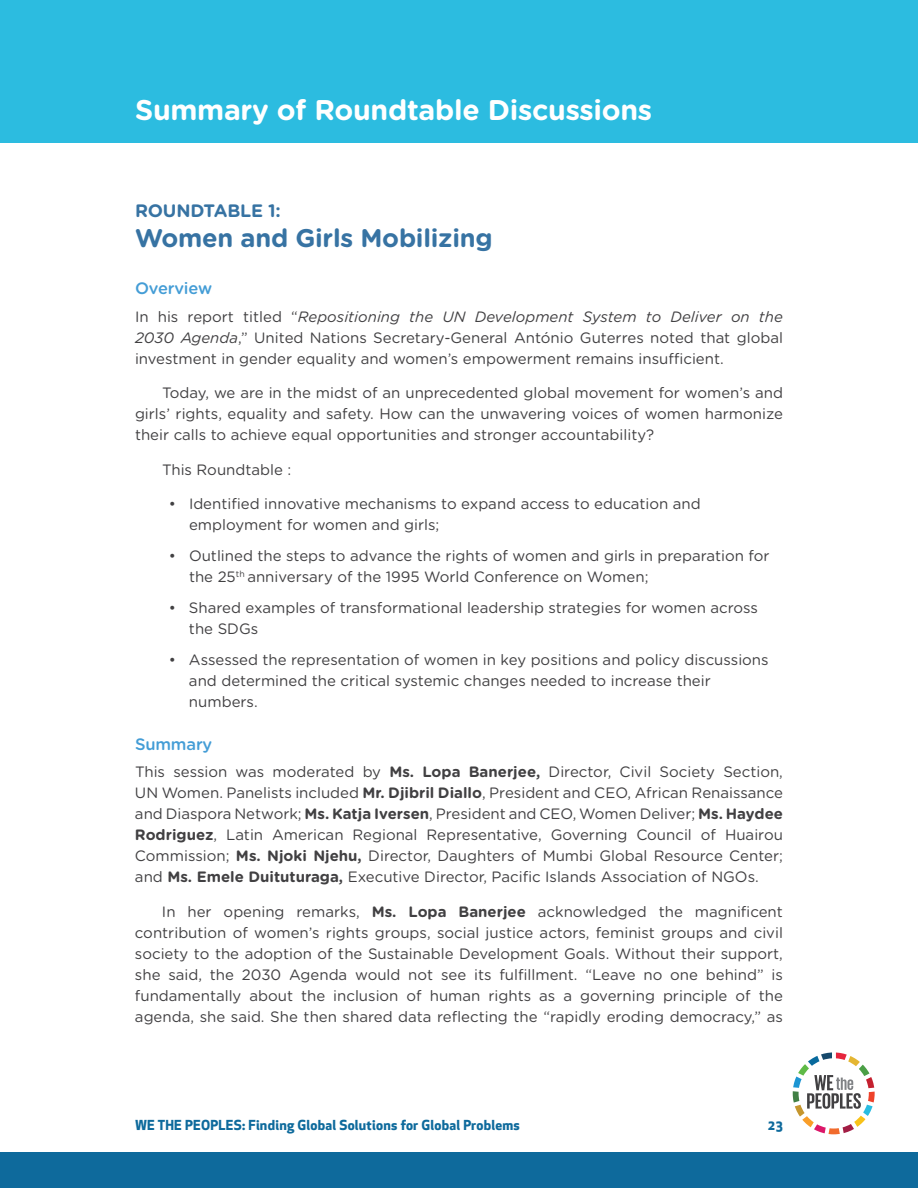
<style>
.page{position:relative;width:918px;height:1188px;background:#fff}
.page>*{position:absolute;margin:0;border:0;box-sizing:border-box;transform-origin:0 0}
.t1{font:700 28.5px "Gotham Rounded";letter-spacing:-.01em;color:#fff}
.t2{font:700 25.5px "Gotham Rounded";letter-spacing:-.01em;color:#3773a3}
.t3{font:700 18px "Gotham Rounded";letter-spacing:-.01em;color:#3773a3}
.t4{font:500 16.5px "Gotham Rounded";letter-spacing:-.01em;color:#449dd6}
.t5{font:15px/21px "Gotham Rounded";color:#414042;text-align:justify}
.t6{font:700 13.5px "Apex New";letter-spacing:.02em;color:#0e6a9c}
.s1{font-style:italic}
.s2{font-weight:700}
</style>
<div class="page">
<div style="left:0;top:1152px;width:918px;height:36px;background:#0e6a9c"></div>
<svg style="left:793px;top:1052px;width:82px;height:82px"></svg>
<div style="left:0;top:0;width:918px;height:143px;background:#2cbce0"></div>
<h1 class="t1" style="left:135px;top:89px;width:519px">Summary of Roundtable Discussions</h1>
<p class="t3" style="left:135px;top:198px;width:147px">ROUNDTABLE 1:</p>
<h2 class="t2" style="left:135px;top:220px;width:359px">Women and Girls Mobilizing</h2>
<p class="t4" style="left:135px;top:277px;width:79px">Overview</p>
<p class="t5" style="left:135px;top:306px;width:650px">In his report titled “<span class="s1">Repositioning the UN Development System to Deliver on the 2030 Agenda</span>,” United Nations Secretary-General António Guterres noted that global investment in gender equality and women’s empowerment remains insufficient.</p>
<p class="t5" style="left:135px;top:382px;width:650px;text-indent:27px">Today, we are in the midst of an unprecedented global movement for women’s and girls’ rights, equality and safety. How can the unwavering voices of women harmonize their calls to achieve equal opportunities and stronger accountability?</p>
<p class="t5" style="left:162px;top:459px;width:131px">This Roundtable :</p>
<p class="t5" style="left:189px;top:493px;width:513px;text-indent:-20px">• Identified innovative mechanisms to expand access to education and employment for women and girls;</p>
<p class="t5" style="left:189px;top:545px;width:582px;text-indent:-20px">• Outlined the steps to advance the rights of women and girls in preparation for the 25<sup>th</sup> anniversary of the 1995 World Conference on Women;</p>
<p class="t5" style="left:189px;top:596px;width:570px;text-indent:-20px">• Shared examples of transformational leadership strategies for women across the SDGs</p>
<p class="t5" style="left:189px;top:648px;width:581px;text-align:left;text-indent:-20px">• Assessed the representation of women in key positions and policy discussions and determined the critical systemic changes needed to increase their numbers.</p>
<p class="t4" style="left:135px;top:732px;width:79px">Summary</p>
<p class="t5" style="left:135px;top:761px;width:650px">This session was moderated by <span class="s2">Ms. Lopa Banerjee,</span> Director, Civil Society Section, UN Women. Panelists included <span class="s2">Mr. Djibril Diallo</span>, President and CEO, African Renaissance and Diaspora Network; <span class="s2">Ms. Katja Iversen</span>, President and CEO, Women Deliver; <span class="s2">Ms. Haydee Rodriguez</span>, Latin American Regional Representative, Governing Council of Huairou Commission; <span class="s2">Ms. Njoki Njehu,</span> Director, Daughters of Mumbi Global Resource Center; and <span class="s2">Ms. Emele Duituturaga,</span> Executive Director, Pacific Islands Association of NGOs.</p>
<p class="t5" style="left:135px;top:900px;width:650px;text-indent:27px">In her opening remarks, <span class="s2">Ms. Lopa Banerjee</span> acknowledged the magnificent contribution of women’s rights groups, social justice actors, feminist groups and civil society to the adoption of the Sustainable Development Goals. Without their support, she said, the 2030 Agenda would not see its fulfillment. “Leave no one behind” is fundamentally about the inclusion of human rights as a governing principle of the agenda, she said. She then shared data reflecting the “rapidly eroding democracy,” as</p>
<p class="t6" style="left:135px;top:1116px;width:387px">WE THE PEOPLES: Finding Global Solutions for Global Problems</p>
<p class="t6" style="left:768px;top:1116px;width:17px">23</p>
</div>
